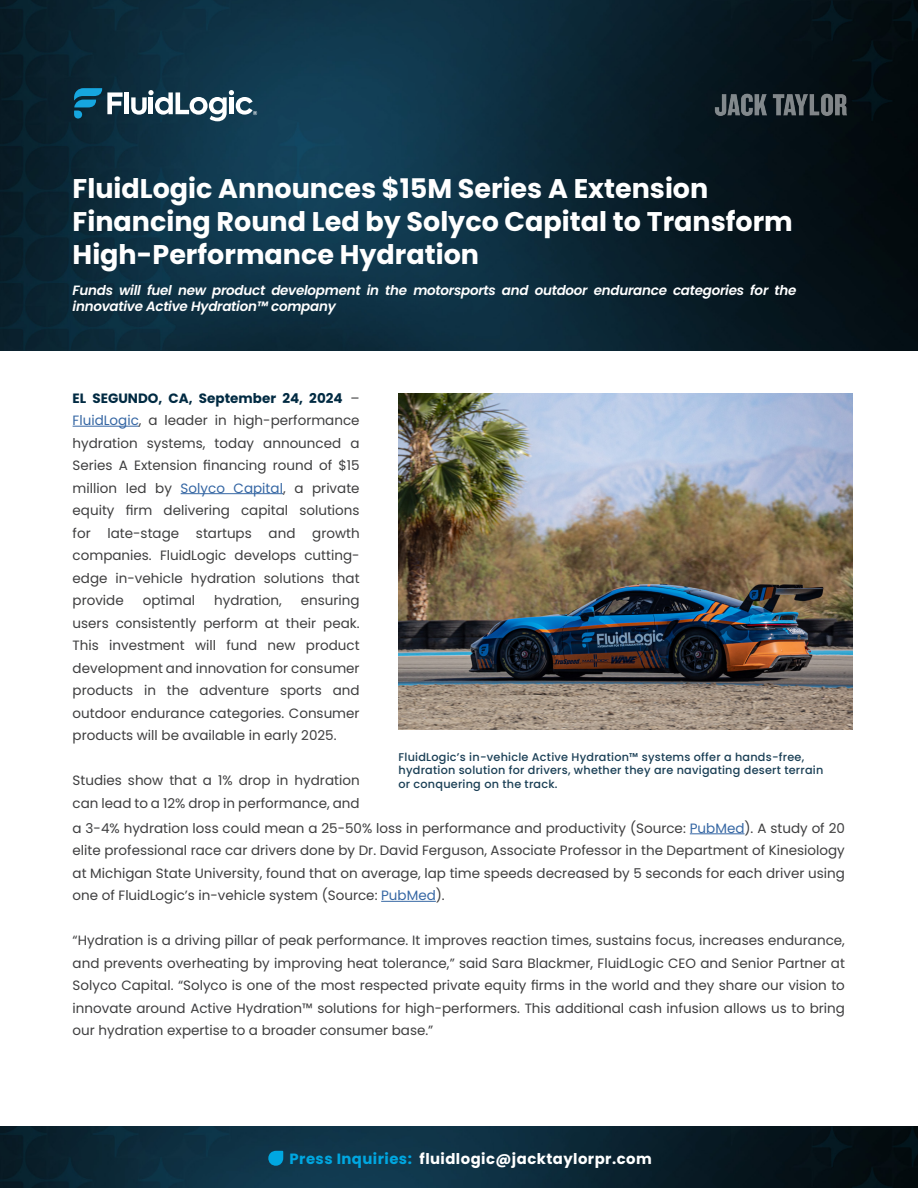
<style>
.page{position:relative;width:918px;height:1188px;background:#fff}
.page>*{position:absolute;margin:0;border:0;box-sizing:border-box;transform-origin:0 0}
.t1{font:700 27px/33px "Poppins";color:#fff}
.t2{font:700 14.85px "Poppins";letter-spacing:.03em;color:#fff}
.t3{font:13.5px/22.5px "Poppins";color:#3e3e3f;text-align:justify}
.t4{font:italic 600 13.5px/16.2px "Poppins";letter-spacing:-.02em;color:#fff}
.t5{font:500 11.25px/13.5px "Poppins";letter-spacing:.02em;color:#1a3f55}
.s1{font-weight:700;color:#002a42}
.s2{color:#3667a4}
.s3{color:#00a7e1}
</style>
<div class="page">
<img style="left:0;top:0;width:918px;height:351px">
<hr style="left:73px;top:426px;width:66px;height:1px;background:#3667a4">
<hr style="left:181px;top:493px;width:102px;height:1px;background:#3667a4">
<img style="left:0;top:1126px;width:918px;height:62px">
<svg style="left:268px;top:1151px;width:15px;height:15px"></svg>
<img style="left:713px;top:90px;width:136px;height:30px">
<svg style="left:74px;top:88px;width:49px;height:31px;background:#2b647c"></svg>
<hr style="left:125px;top:92px;width:4px;height:22px;background:#fff">
<svg style="left:131px;top:90px;width:126px;height:31px"></svg>
<img style="left:399px;top:393px;width:453px;height:336px">
<hr style="left:690px;top:833px;width:55px;height:1px;background:#3667a4">
<hr style="left:381px;top:901px;width:55px;height:1px;background:#3667a4">
<p class="t1" style="left:73px;top:172px;width:722px">FluidLogic Announces $15M Series A Extension<br>Financing Round Led by Solyco Capital to Transform<br>High-Performance Hydration</p>
<p class="t4" style="left:73px;top:282px;width:725px">Funds will fuel new product development in the motorsports and outdoor endurance categories for the innovative Active Hydration™ company</p>
<p class="t3" style="left:73px;top:387px;width:289px"><span class="s1">EL SEGUNDO, CA, September 24, 2024</span> – <span class="s2">FluidLogic</span>, a leader in high-performance hydration systems, today announced a Series A Extension financing round of $15 million led by <span class="s2">Solyco Capital</span>, a private equity firm delivering capital solutions for late-stage startups and growth companies. FluidLogic develops cutting&shy;edge in-vehicle hydration solutions that provide</p>
<p class="t3" style="left:73px;top:589px;width:289px;text-indent:228px">ensuring users consistently perform at their peak.<br>This investment will fund new product development and innovation for consumer products in the adventure sports and outdoor endurance categories. Consumer products will be available in early 2025.</p>
<p class="t3" style="left:73px;top:769px;width:289px">Studies show that a 1% drop in hydration can lead to a 12% drop in performance, and</p>
<p class="t3" style="left:143px;top:589px;width:54px">optimal</p>
<p class="t3" style="left:214px;top:589px;width:69px">hydration,</p>
<p class="t5" style="left:399px;top:750px;width:426px">FluidLogic’s in-vehicle Active Hydration™ systems offer a hands-free, hydration solution for drivers, whether they are navigating desert terrain or conquering on the track.</p>
<p class="t3" style="left:73px;top:817px;width:774px">a 3-4% hydration loss could mean a 25-50% loss in performance and productivity (Source: <span class="s2">PubMed</span>). A study of 20 elite professional race car drivers done by Dr. David Ferguson, Associate Professor in the Department of Kinesiology at Michigan State University, found that on average, lap time speeds decreased by 5 seconds for each driver using one of FluidLogic’s in-vehicle system (Source: <span class="s2">PubMed</span>).</p>
<p class="t3" style="left:73px;top:929px;width:774px">“Hydration is a driving pillar of peak performance. It improves reaction times, sustains focus, increases endurance, and prevents overheating by improving heat tolerance,” said Sara Blackmer, FluidLogic CEO and Senior Partner at Solyco Capital. “Solyco is one of the most respected private equity firms in the world and they share our vision to innovate around Active Hydration™ solutions for high-performers. This additional cash infusion allows us to bring our hydration expertise to a broader consumer base.”</p>
<p class="t2" style="left:290px;top:1150px;width:364px"><span class="s3">Press Inquiries:</span> fluidlogic@jacktaylorpr.com</p>
</div>
